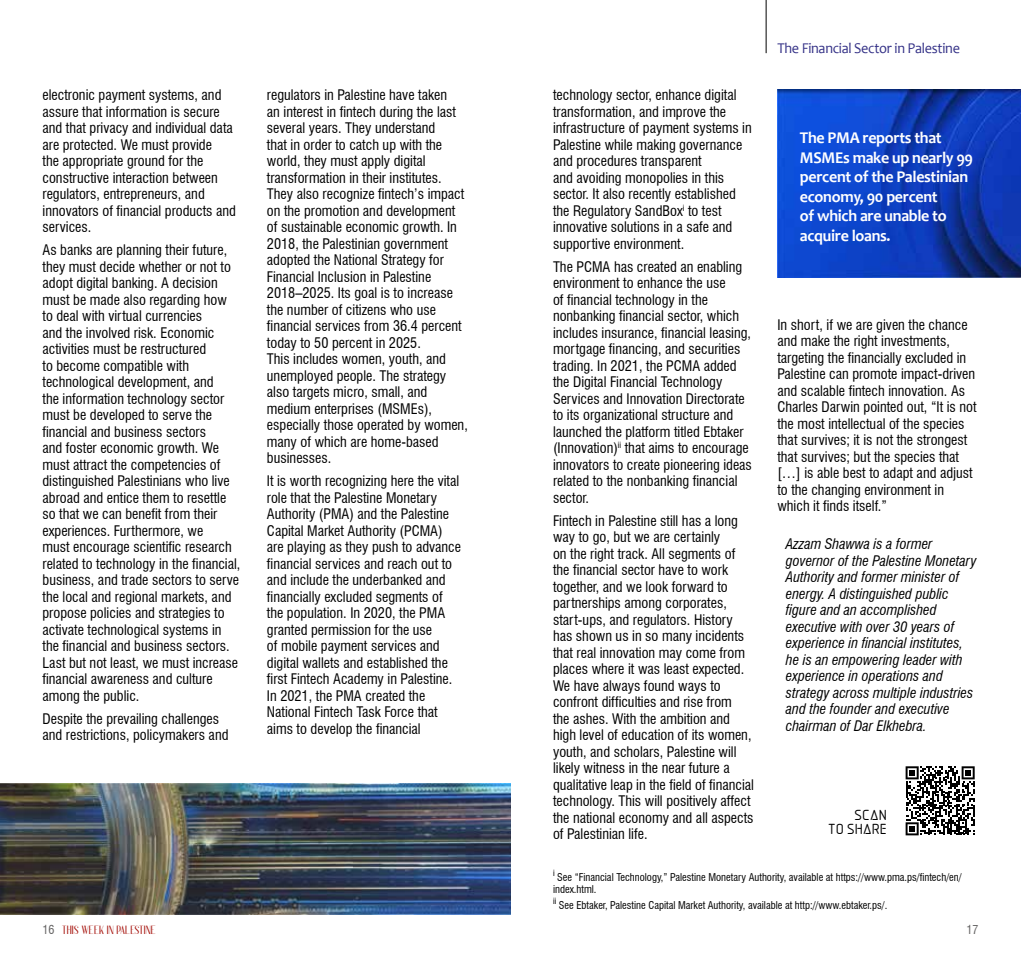
<style>
.page{position:relative;width:1021px;height:957px;background:#fff}
.page>*{position:absolute;margin:0;border:0;box-sizing:border-box;transform-origin:0 0}
.t1{font:700 16.5px/19.5px "Candara";letter-spacing:-.02em;color:#fff}
.t2{font:15px "Candara";letter-spacing:-.02em;color:#353287;scale:.95 1}
.t3{font:condensed 14.25px/16.5px "Swiss 721 BT";color:#000}
.t4{font:italic condensed 14.25px/16.5px "Swiss 721 BT";color:#000}
.t5{font:13.5px/13.8px "Aadhunik";letter-spacing:-.01em;color:#000;text-align:right}
.t6{font:700 12px "Anteric";color:#a6120c}
.t7{font:condensed 12px "Swiss 721 BT";color:#646363}
.t8{font:condensed 10.5px/12px "Swiss 721 BT";color:#000}
.t9{font:condensed 8.25px "Swiss 721 BT";color:#000}
.s1{font-family:"Swiss 721 BT";font-weight:400;font-stretch:condensed;color:#646363}
</style>
<div class="page">
<hr style="left:765px;top:0;width:1px;height:53px;background:#000">
<img style="left:0;top:783px;width:510px;height:131px">
<img style="left:777px;top:89px;width:243px;height:188px">
<svg style="left:905px;top:766px;width:69px;height:69px"></svg>
<p class="t3" style="left:43px;top:87px;width:195px">electronic payment systems, and assure that information is secure and that privacy and individual data are protected. We must provide<br>the appropriate ground for the constructive interaction between regulators, entrepreneurs, and innovators of financial products and services.</p>
<p class="t3" style="left:43px;top:242px;width:199px">As banks are planning their future, they must decide whether or not to adopt digital banking. A decision must be made also regarding how to deal with virtual currencies<br>and the involved risk. Economic activities must be restructured<br>to become compatible with technological development, and<br>the information technology sector must be developed to serve the financial and business sectors<br>and foster economic growth. We must attract the competencies of distinguished Palestinians who live abroad and entice them to resettle so that we can benefit from their experiences. Furthermore, we<br>must encourage scientific research related to technology in the financial, business, and trade sectors to serve the local and regional markets, and propose policies and strategies to activate technological systems in the financial and business sectors.<br>Last but not least, we must increase financial awareness and culture among the public.</p>
<p class="t3" style="left:43px;top:710px;width:187px">Despite the prevailing challenges and restrictions, policymakers and</p>
<p class="t3" style="left:267px;top:87px;width:202px">regulators in Palestine have taken<br>an interest in fintech during the last several years. They understand<br>that in order to catch up with the world, they must apply digital transformation in their institutes.<br>They also recognize fintech’s impact on the promotion and development of sustainable economic growth. In<br>2018, the Palestinian government adopted the National Strategy for<br>Financial Inclusion in Palestine<br>2018–2025. Its goal is to increase the number of citizens who use financial services from 36.4 percent today to 50 percent in 2025.<br>This includes women, youth, and unemployed people. The strategy also targets micro, small, and medium enterprises (MSMEs), especially those operated by women, many of which are home-based businesses.</p>
<p class="t3" style="left:267px;top:473px;width:196px">It is worth recognizing here the vital role that the Palestine Monetary Authority (PMA) and the Palestine Capital Market Authority (PCMA) are playing as they push to advance financial services and reach out to and include the underbanked and financially excluded segments of the population. In 2020, the PMA granted permission for the use<br>of mobile payment services and digital wallets and established the first Fintech Academy in Palestine.<br>In 2021, the PMA created the National Fintech Task Force that aims to develop the financial</p>
<p class="t3" style="left:553px;top:87px;width:200px">technology sector, enhance digital transformation, and improve the infrastructure of payment systems in Palestine while making governance and procedures transparent<br>and avoiding monopolies in this sector. It also recently established the Regulatory SandBox<sup>i</sup> to test innovative solutions in a safe and supportive environment.</p>
<p class="t3" style="left:553px;top:258px;width:200px">The PCMA has created an enabling environment to enhance the use<br>of financial technology in the nonbanking financial sector, which includes insurance, financial leasing, mortgage financing, and securities trading. In 2021, the PCMA added the Digital Financial Technology Services and Innovation Directorate to its organizational structure and launched the platform titled Ebtaker (Innovation)<sup>ii</sup> that aims to encourage innovators to create pioneering ideas related to the nonbanking financial sector.</p>
<p class="t3" style="left:553px;top:512px;width:202px">Fintech in Palestine still has a long way to go, but we are certainly<br>on the right track. All segments of the financial sector have to work together, and we look forward to partnerships among corporates, start-ups, and regulators. History has shown us in so many incidents that real innovation may come from places where it was least expected.<br>We have always found ways to confront difficulties and rise from<br>the ashes. With the ambition and high level of education of its women, youth, and scholars, Palestine will likely witness in the near future a qualitative leap in the field of financial technology. This will positively affect the national economy and all aspects of Palestinian life.</p>
<p class="t2" style="left:777px;top:39px;width:194px">The Financial Sector in Palestine</p>
<p class="t1" style="left:800px;top:128px;width:175px">The PMA reports that<br>MSMEs make up nearly 99 percent of the Palestinian economy, 90 percent<br>of which are unable to acquire loans.</p>
<p class="t3" style="left:777px;top:316px;width:201px">In short, if we are given the chance and make the right investments, targeting the financially excluded in Palestine can promote impact-driven and scalable fintech innovation. As Charles Darwin pointed out, “It is not the most intellectual of the species that survives; it is not the strongest that survives; but the species that […] is able best to adapt and adjust to the changing environment in which it finds itself.”</p>
<p class="t4" style="left:786px;top:536px;width:192px">Azzam Shawwa is a former governor of the Palestine Monetary<br>Authority and former minister of energy. A distinguished public figure and an accomplished executive with over 30 years of experience in financial institutes, he is an empowering leader with experience in operations and strategy across multiple industries and the founder and executive chairman of Dar Elkhebra.</p>
<p class="t5" style="left:828px;top:806px;width:61px">SCAN<br>TO SHARE</p>
<p class="t9" style="left:553px;top:868px;width:3px">i</p>
<p class="t8" style="left:553px;top:871px;width:410px;text-indent:4px">See “Financial Technology,” Palestine Monetary Authority, available at https://www.pma.ps/fintech/en/ index.html.</p>
<p class="t9" style="left:553px;top:896px;width:5px">ii</p>
<p class="t8" style="left:559px;top:899px;width:330px">See Ebtaker, Palestine Capital Market Authority, available at http://www.ebtaker.ps/.</p>
<p class="t6" style="left:43px;top:924px;width:115px"><span class="s1">16</span> THIS WEEK IN PALESTINE</p>
<p class="t7" style="left:966px;top:922px;width:13px">17</p>
</div>
